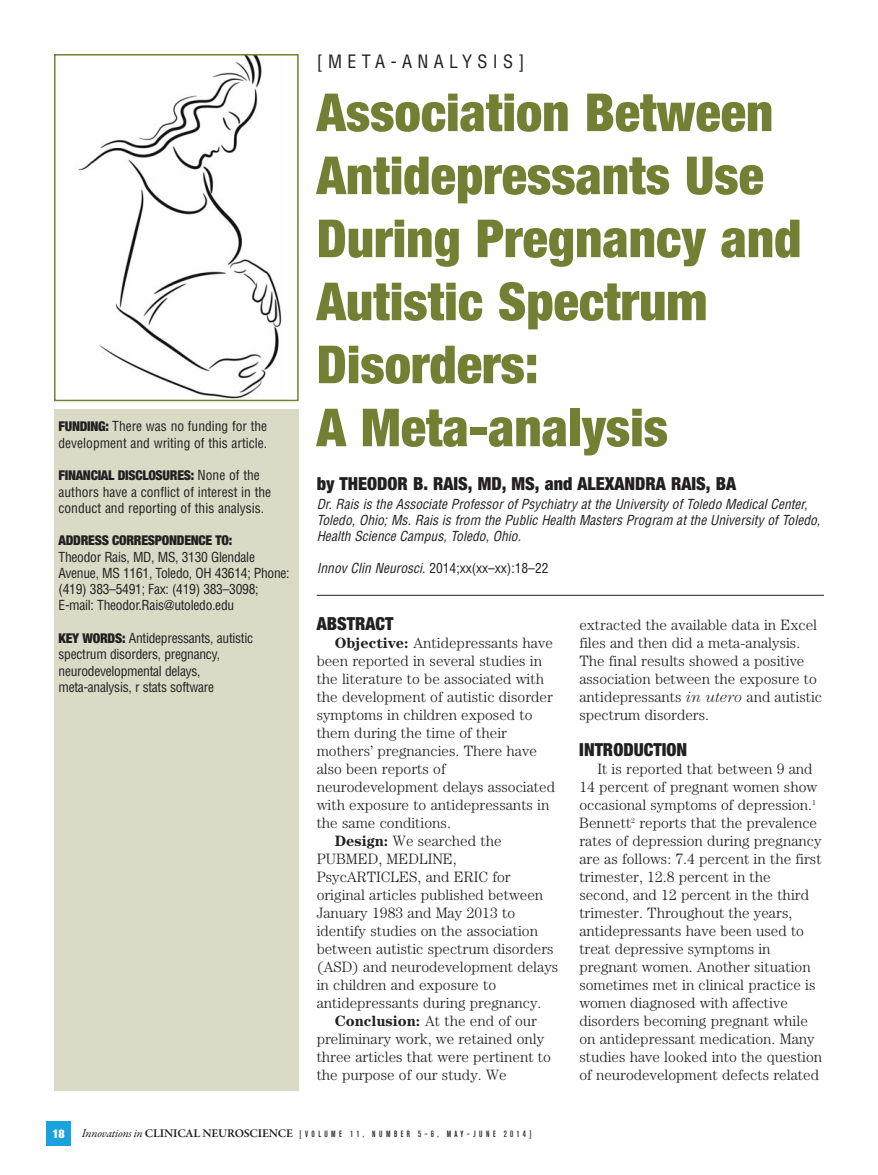
<style>
.page{position:relative;width:878px;height:1175px;background:#fff}
.page>*{position:absolute;margin:0;border:0;box-sizing:border-box;transform-origin:0 0}
.t1{font:900 condensed 52.5px/63px "Helvetica Neue LT Std";color:#737f33}
.t2{font:900 condensed 18px "Helvetica Neue LT Std";color:#231f20}
.t3{font:condensed 18px "Helvetica";letter-spacing:.3em;color:#231f20}
.t4{font:300 15px/18px "Century Std";color:#231f20}
.t5{font:condensed 13.5px/16.2px "Helvetica";letter-spacing:-.02em;color:#231f20}
.t6{font:italic condensed 13.5px/16.2px "Helvetica";letter-spacing:.005em;color:#231f20}
.t7{font:condensed 13.5px/16.6px "Helvetica";color:#231f20}
.t8{font:900 condensed 13.5px "Helvetica Neue LT Std";letter-spacing:-.02em;color:#231f20}
.t9{font:900 condensed 12px "Helvetica Neue LT Std";color:#fff}
.t10{font:500 condensed 9px "Akzidenz Grotesk BE";letter-spacing:.39em;color:#231f20}
.s1{font-family:"Helvetica Neue LT Std";font-weight:900}
.s2{font-family:"Helvetica";font-weight:400}
.s3{font-style:italic}
.s4{font-weight:700}
.s5{font-family:"Garamond Premr Pro";font-weight:400;font-style:italic;font-stretch:normal;font-size:12px}
.s6{font-family:"Garamond Premr Pro";font-weight:600;font-stretch:normal;font-size:12px}
</style>
<div class="page">
<div style="left:46px;top:1121px;width:25px;height:24px;background:#1aa2dc"></div>
<div style="left:54px;top:410px;width:244px;height:680px;background:#dadac7"></div>
<hr style="left:316px;top:595px;width:508px;height:1px;background:#231f20">
<img style="left:78px;top:57px;width:204px;height:341px">
<div style="left:54px;top:54px;width:245px;height:347px;border:2px solid #737f33"></div>
<p class="t7" style="left:59px;top:418px;width:210px"><span class="s1">FUNDING:</span> There was no funding for the development and writing of this article.</p>
<p class="t8" style="left:59px;top:470px;width:203px">FINANCIAL DISCLOSURES: <span class="s2">None of the</span></p>
<p class="t7" style="left:59px;top:484px;width:214px;line-height:16.2px">authors have a conflict of interest in the conduct and reporting of this analysis.</p>
<p class="t8" style="left:59px;top:535px;width:175px">ADDRESS CORRESPONDENCE TO:</p>
<p class="t5" style="left:59px;top:549px;width:233px">Theodor Rais, MD, MS, 3130 Glendale Avenue, MS 1161, Toledo, OH 43614; Phone: (419) 383–5491; Fax: (419) 383–3098; E-mail: Theodor.Rais@utoledo.edu</p>
<p class="t5" style="left:59px;top:630px;width:196px"><span class="s1">KEY WORDS:</span> Antidepressants, autistic spectrum disorders, pregnancy, neurodevelopmental delays, meta-analysis, r stats software</p>
<p class="t3" style="left:316px;top:51px;width:209px">[META-ANALYSIS]</p>
<h1 class="t1" style="left:316px;top:85px;width:486px">Association Between<br>Antidepressants Use<br>During Pregnancy and<br>Autistic Spectrum<br>Disorders:<br>A Meta-analysis</h1>
<p class="t2" style="left:316px;top:477px;width:421px">by THEODOR B. RAIS, MD, MS, and ALEXANDRA RAIS, BA</p>
<p class="t6" style="left:316px;top:496px;width:505px">Dr. Rais is the Associate Professor of Psychiatry at the University of Toledo Medical Center,<br>Toledo, Ohio; Ms. Rais is from the Public Health Masters Program at the University of Toledo,<br>Health Science Campus, Toledo, Ohio.</p>
<p class="t7" style="left:316px;top:560px;width:233px"><span class="s3">Innov Clin Neurosci</span>. 2014;xx(xx–xx):18–22</p>
<p class="t2" style="left:316px;top:617px;width:78px">ABSTRACT</p>
<p class="t4" style="left:335px;top:635px;width:220px"><span class="s4">Objective:</span> Antidepressants have</p>
<p class="t4" style="left:317px;top:653px;width:227px">been reported in several studies in</p>
<p class="t4" style="left:317px;top:671px;width:229px">the literature to be associated with</p>
<p class="t4" style="left:317px;top:689px;width:238px">the development of autistic disorder</p>
<p class="t4" style="left:317px;top:707px;width:217px">symptoms in children exposed to</p>
<p class="t4" style="left:317px;top:725px;width:192px">them during the time of their</p>
<p class="t4" style="left:317px;top:743px;width:222px">mothers’ pregnancies. There have</p>
<p class="t4" style="left:317px;top:761px;width:130px">also been reports of</p>
<p class="t4" style="left:317px;top:779px;width:240px">neurodevelopment delays associated</p>
<p class="t4" style="left:317px;top:797px;width:234px">with exposure to antidepressants in</p>
<p class="t4" style="left:317px;top:815px;width:136px">the same conditions.</p>
<p class="t4" style="left:335px;top:833px;width:168px"><span class="s4">Design:</span> We searched the</p>
<p class="t4" style="left:317px;top:851px;width:142px">PUBMED, MEDLINE,</p>
<p class="t4" style="left:317px;top:869px;width:195px">PsycARTICLES, and ERIC for</p>
<p class="t4" style="left:317px;top:887px;width:228px">original articles published between</p>
<p class="t4" style="left:317px;top:905px;width:200px">January 1983 and May 2013 to</p>
<p class="t4" style="left:317px;top:923px;width:223px">identify studies on the association</p>
<p class="t4" style="left:317px;top:941px;width:238px">between autistic spectrum disorders</p>
<p class="t4" style="left:317px;top:959px;width:243px">(ASD) and neurodevelopment delays</p>
<p class="t4" style="left:317px;top:977px;width:181px">in children and exposure to</p>
<p class="t4" style="left:317px;top:995px;width:226px">antidepressants during pregnancy.</p>
<p class="t4" style="left:335px;top:1013px;width:204px"><span class="s4">Conclusion:</span> At the end of our</p>
<p class="t4" style="left:317px;top:1031px;width:229px">preliminary work, we retained only</p>
<p class="t4" style="left:317px;top:1049px;width:236px">three articles that were pertinent to</p>
<p class="t4" style="left:317px;top:1067px;width:191px">the purpose of our study. We</p>
<p class="t4" style="left:579px;top:617px;width:244px">extracted the available data in Excel files and then did a meta-analysis.<br>The final results showed a positive association between the exposure to antidepressants <span class="s3">in utero</span> and autistic spectrum disorders.</p>
<p class="t2" style="left:579px;top:743px;width:109px">INTRODUCTION</p>
<p class="t4" style="left:579px;top:761px;width:244px;text-indent:18px">It is reported that between 9 and 14 percent of pregnant women show occasional symptoms of depression.<sup>1<br></sup>Bennett<sup>2</sup> reports that the prevalence rates of depression during pregnancy are as follows: 7.4 percent in the first trimester, 12.8 percent in the second, and 12 percent in the third trimester. Throughout the years, antidepressants have been used to treat depressive symptoms in pregnant women. Another situation sometimes met in clinical practice is women diagnosed with affective disorders becoming pregnant while on antidepressant medication. Many studies have looked into the question of neurodevelopment defects related</p>
<p class="t9" style="left:53px;top:1128px;width:14px">18</p>
<p class="t10" style="left:82px;top:1131px;width:451px"><span class="s5">Innovations in</span><span class="s6">CLINICAL NEUROSCIENCE</span> [VOLUME 11, NUMBER 5–6, MAY–JUNE 2014]</p>
</div>
